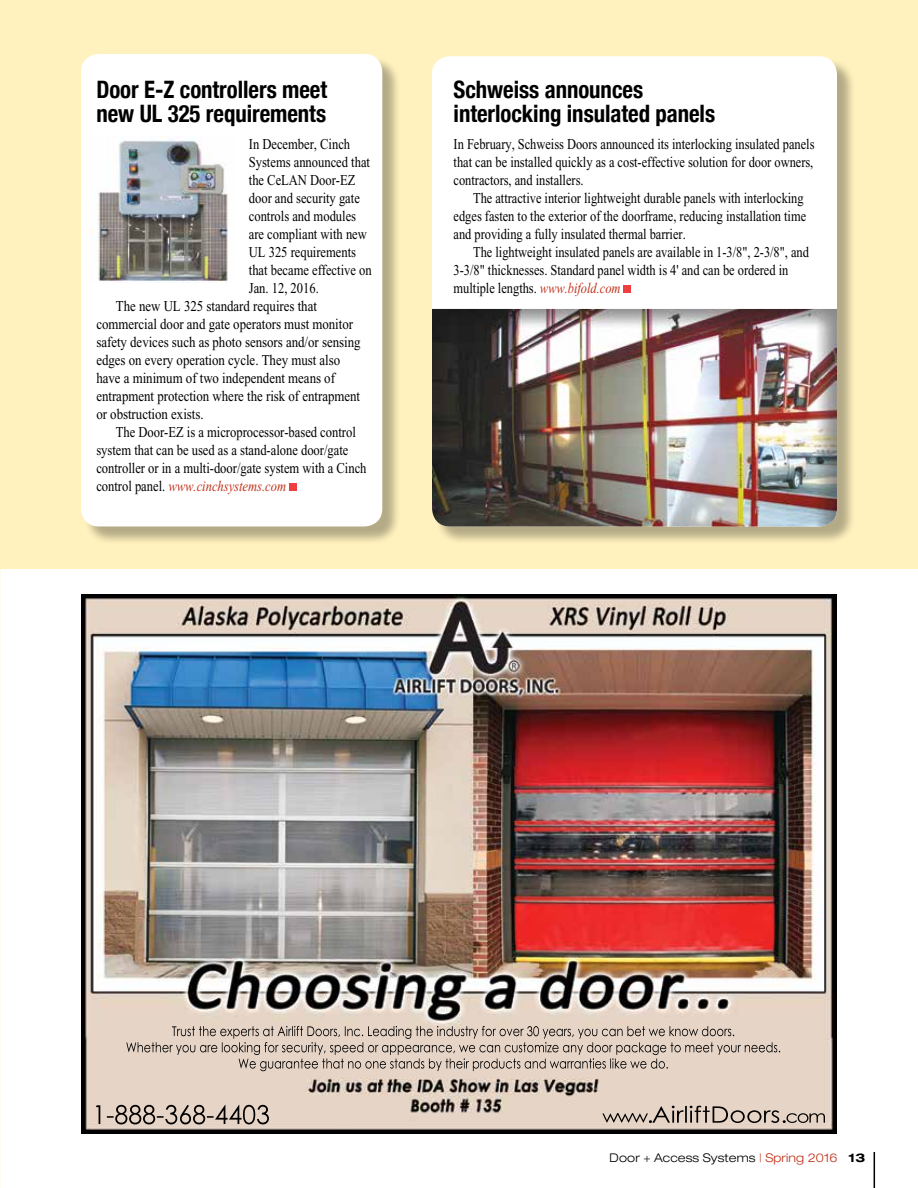
<style>
.page{position:relative;width:918px;height:1188px;background:#fff}
.page>*{position:absolute;margin:0;border:0;box-sizing:border-box;transform-origin:0 0}
.t1{font:700 condensed 24px/24px "Helvetica Neue";color:#000;scale:.95 1}
.t2{font:15px/18px "Times New Roman";color:#000;scale:.83 1}
.t3{font:15px "Times New Roman";color:#000;scale:.84 1}
.t4{font:15px "Times New Roman";color:#000;scale:.86 1}
.t5{font:italic 15px "Times New Roman";color:#c0311a;scale:.84 1}
.t6{font:300 expanded 12px "Helvetica Neue";letter-spacing:.01em;color:#000}
.s1{font-style:normal;color:#000}
.s2{font-style:italic;color:#c0311a}
.s3{color:#c0311a}
.s4{font-weight:700}
</style>
<div class="page">
<img style="left:81px;top:594px;width:756px;height:540px">
<div style="left:0;top:0;width:918px;height:568px;background:#fff2be"></div>
<div style="left:434px;top:59px;width:422px;height:486px;background:#000;opacity:.3"></div>
<div style="left:432px;top:56px;width:405px;height:471px;background:#fff;border-radius:18px"></div>
<img style="left:432px;top:309px;width:405px;height:217px">
<div style="left:624px;top:286px;width:7px;height:7px;background:#ef3e42"></div>
<div style="left:83px;top:56px;width:318px;height:489px;background:#000;opacity:.3"></div>
<div style="left:81px;top:54px;width:301px;height:472px;background:#fff;border-radius:18px"></div>
<div style="left:289px;top:484px;width:7px;height:7px;background:#ef3e42"></div>
<img style="left:97px;top:136px;width:131px;height:146px">
<hr style="left:874px;top:1152px;width:1px;height:36px;background:#000">
<h1 class="t1" style="left:96px;top:76px;width:244px">Door E-Z controllers meet new UL 325 requirements</h1>
<p class="t3" style="left:249px;top:136px;width:122px">In December, Cinch</p>
<p class="t3" style="left:249px;top:154px;width:146px">Systems announced that</p>
<p class="t3" style="left:249px;top:172px;width:128px">the CeLAN Door-EZ</p>
<p class="t3" style="left:249px;top:190px;width:134px">door and security gate</p>
<p class="t3" style="left:249px;top:208px;width:129px">controls and modules</p>
<p class="t3" style="left:249px;top:226px;width:142px">are compliant with new</p>
<p class="t3" style="left:249px;top:244px;width:129px">UL 325 requirements</p>
<p class="t3" style="left:249px;top:262px;width:148px">that became effective on</p>
<p class="t3" style="left:249px;top:280px;width:85px">Jan. 12, 2016.</p>
<p class="t4" style="left:116px;top:298px;width:235px">The new UL 325 standard requires that</p>
<p class="t4" style="left:96px;top:316px;width:300px">commercial door and gate operators must monitor</p>
<p class="t4" style="left:96px;top:334px;width:309px">safety devices such as photo sensors and/or sensing</p>
<p class="t4" style="left:96px;top:352px;width:285px">edges on every operation cycle. They must also</p>
<p class="t4" style="left:96px;top:370px;width:279px">have a minimum of two independent means of</p>
<p class="t4" style="left:96px;top:388px;width:308px">entrapment protection where the risk of entrapment</p>
<p class="t4" style="left:96px;top:406px;width:126px">or obstruction exists.</p>
<p class="t3" style="left:116px;top:424px;width:287px">The Door-EZ is a microprocessor-based control</p>
<p class="t3" style="left:96px;top:442px;width:302px">system that can be used as a stand-alone door/gate</p>
<p class="t3" style="left:96px;top:460px;width:323px">controller or in a multi-door/gate system with a Cinch</p>
<p class="t5" style="left:96px;top:478px;width:228px"><span class="s1">control panel.</span> www.cinchsystems.com</p>
<h1 class="t1" style="left:454px;top:76px;width:277px">Schweiss announces interlocking insulated panels</h1>
<p class="t2" style="left:454px;top:135px;width:436px;text-align:justify">In February, Schweiss Doors announced its interlocking insulated panels that can be installed quickly as a cost-effective solution for door owners, contractors, and installers.</p>
<p class="t2" style="left:454px;top:189px;width:426px;text-indent:19px">The attractive interior lightweight durable panels with interlocking edges fasten to the exterior of the doorframe, reducing installation time and providing a fully insulated thermal barrier.</p>
<p class="t2" style="left:454px;top:243px;width:430px;text-indent:19px">The lightweight insulated panels are available in 1-3/8", 2-3/8", and<br>3-3/8" thicknesses. Standard panel width is 4' and can be ordered in multiple lengths. <span class="s2">www.bifold.com</span></p>
<p class="t6" style="left:610px;top:1151px;width:257px">Door + Access Systems <span class="s3">| Spring 2016</span> <span class="s4">13</span></p>
</div>
